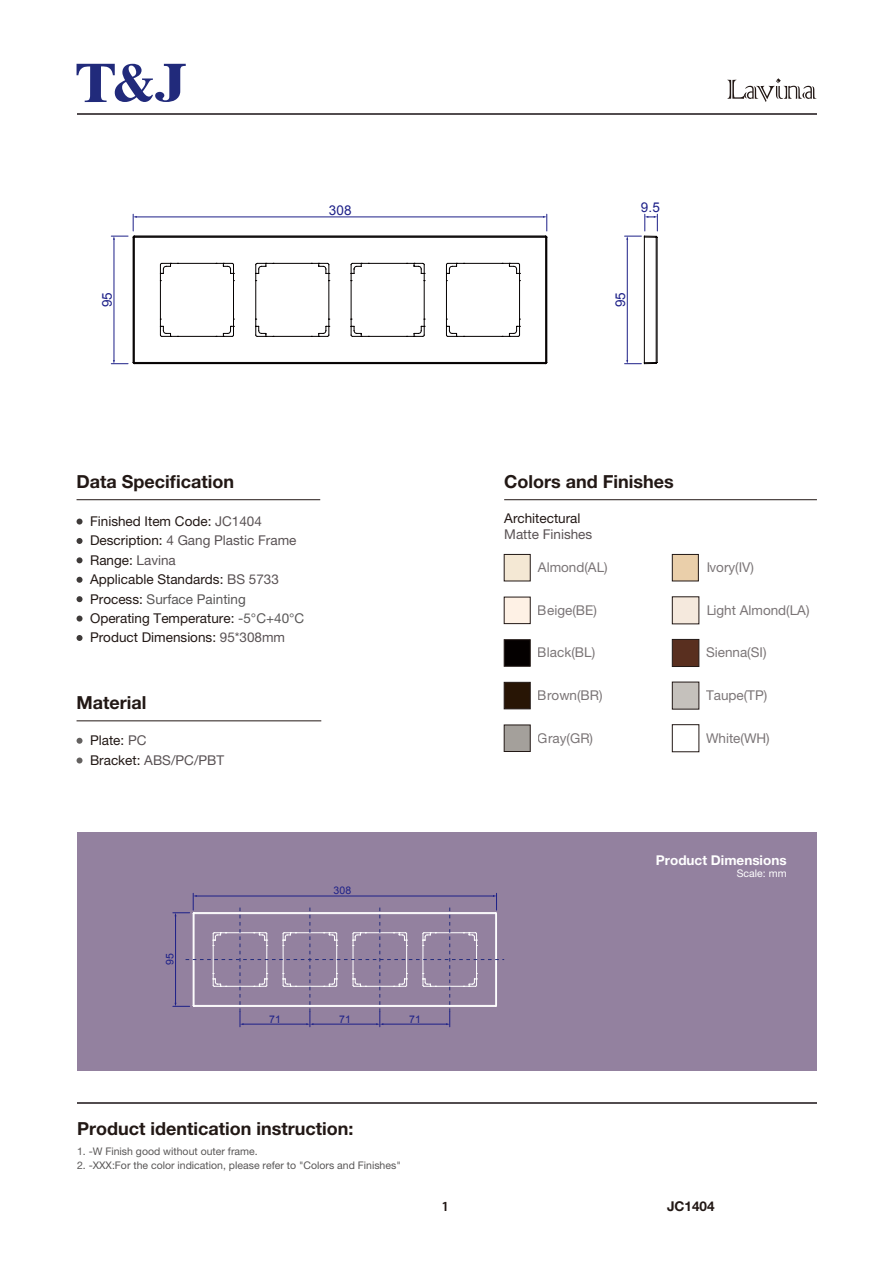
<style>
.page{position:relative;width:893px;height:1263px;background:#fff}
.page>*{position:absolute;margin:0;border:0;box-sizing:border-box;transform-origin:0 0}
.t1{font:700 18px "Helvetica Neue LT Pro";color:#221815}
.t2{font:13.5px/19.4px "Helvetica Neue LT Pro";color:#221815}
.t3{font:13.5px "Helvetica Neue LT Pro";color:#595254}
.t4{font:13.5px "Helvetica Neue LT Pro";color:#595757}
.t5{font:700 13.5px "Helvetica Neue LT Pro";color:#fff}
.t6{font:13.5px "Arial";letter-spacing:.015em;color:#1d2088}
.t7{font:700 13.5px "Helvetica Neue LT Pro";color:#221815}
.t8{font:700 12px "Adobe Gothic Std";color:#221815}
.t9{font:10.5px "Helvetica Neue LT Pro";color:#595757}
.t10{font:10.5px "Arial";letter-spacing:.015em;color:#1d2088}
.t11{font:10.5px "Helvetica Neue LT Pro";color:#fff}
.s1{color:#595254}
.s2{color:#595757}
.s3{color:#221815}
</style>
<div class="page">
<hr style="left:77px;top:1103px;width:740px;height:1px;background:#524c4f">
<div style="left:77px;top:832px;width:740px;height:238px;background:#93819f"></div>
<hr style="left:504px;top:499px;width:313px;height:1px;background:#221815">
<hr style="left:77px;top:499px;width:243px;height:1px;background:#221815">
<svg style="left:77px;top:518px;width:6px;height:6px"></svg>
<svg style="left:77px;top:538px;width:6px;height:6px"></svg>
<svg style="left:77px;top:557px;width:6px;height:6px"></svg>
<svg style="left:77px;top:577px;width:6px;height:6px"></svg>
<svg style="left:77px;top:596px;width:6px;height:6px"></svg>
<svg style="left:77px;top:615px;width:6px;height:6px"></svg>
<svg style="left:77px;top:635px;width:6px;height:6px"></svg>
<hr style="left:77px;top:720px;width:244px;height:1px;background:#221815">
<svg style="left:77px;top:738px;width:6px;height:6px"></svg>
<svg style="left:77px;top:757px;width:6px;height:6px"></svg>
<hr style="left:77px;top:113px;width:739px;height:2px;background:#524c4f">
<svg style="left:77px;top:64px;width:109px;height:38px"></svg>
<div style="left:672px;top:554px;width:26px;height:27px;background:#eacfaa;border:1px solid #221815"></div>
<div style="left:672px;top:639px;width:27px;height:28px;background:#592f1f;border:1px solid #221815"></div>
<div style="left:672px;top:682px;width:27px;height:27px;background:#c5c1bc"></div>
<div style="left:672px;top:724px;width:27px;height:28px;background:#fff;border:1px solid #221815"></div>
<div style="left:672px;top:597px;width:27px;height:27px;background:#f5e9dd"></div>
<div style="left:504px;top:554px;width:26px;height:27px;background:#f4e8d4"></div>
<div style="left:504px;top:597px;width:26px;height:27px;background:#fef1e5"></div>
<div style="left:504px;top:639px;width:26px;height:27px;background:#040000;border:1px solid #221815"></div>
<div style="left:504px;top:682px;width:26px;height:27px;background:#281505;border:1px solid #221815"></div>
<div style="left:504px;top:725px;width:26px;height:27px;background:#a4a09b;border:1px solid #221815"></div>
<svg style="left:727px;top:78px;width:89px;height:24px"></svg>
<hr style="left:136px;top:217px;width:408px;height:1px;background:#1d2088">
<hr style="left:114px;top:239px;width:1px;height:122px;background:#1d2088">
<hr style="left:627px;top:239px;width:1px;height:122px;background:#1d2088">
<hr style="left:134px;top:362px;width:412px;height:1px;background:#040000">
<hr style="left:134px;top:237px;width:1px;height:125px;background:#040000">
<hr style="left:545px;top:237px;width:1px;height:125px;background:#040000">
<hr style="left:134px;top:237px;width:412px;height:1px;background:#040000">
<hr style="left:178px;top:336px;width:38px;height:1px;background:#040000">
<hr style="left:273px;top:263px;width:38px;height:1px;background:#040000">
<hr style="left:160px;top:281px;width:1px;height:38px;background:#040000">
<hr style="left:273px;top:336px;width:38px;height:1px;background:#040000">
<hr style="left:519px;top:281px;width:1px;height:38px;background:#040000">
<hr style="left:424px;top:281px;width:1px;height:38px;background:#040000">
<hr style="left:329px;top:281px;width:1px;height:38px;background:#040000">
<hr style="left:178px;top:263px;width:38px;height:1px;background:#040000">
<hr style="left:351px;top:281px;width:1px;height:38px;background:#040000">
<hr style="left:446px;top:281px;width:1px;height:38px;background:#040000">
<hr style="left:233px;top:281px;width:1px;height:38px;background:#040000">
<hr style="left:464px;top:263px;width:38px;height:1px;background:#040000">
<hr style="left:464px;top:336px;width:38px;height:1px;background:#040000">
<hr style="left:368px;top:263px;width:39px;height:1px;background:#040000">
<hr style="left:255px;top:281px;width:1px;height:38px;background:#040000">
<hr style="left:368px;top:336px;width:39px;height:1px;background:#040000">
<hr style="left:133px;top:237px;width:1px;height:126px;background:#040000">
<svg style="left:111px;top:360px;width:24px;height:5px"></svg>
<hr style="left:546px;top:237px;width:1px;height:126px;background:#040000">
<svg style="left:543px;top:214px;width:5px;height:24px"></svg>
<hr style="left:134px;top:363px;width:412px;height:1px;background:#040000">
<hr style="left:134px;top:236px;width:412px;height:1px;background:#040000">
<svg style="left:111px;top:214px;width:26px;height:26px"></svg>
<svg style="left:407px;top:263px;width:18px;height:19px"></svg>
<svg style="left:351px;top:263px;width:17px;height:19px"></svg>
<svg style="left:216px;top:263px;width:18px;height:18px"></svg>
<svg style="left:446px;top:319px;width:19px;height:18px"></svg>
<svg style="left:502px;top:319px;width:19px;height:18px"></svg>
<svg style="left:160px;top:319px;width:19px;height:18px"></svg>
<svg style="left:216px;top:319px;width:18px;height:18px"></svg>
<svg style="left:160px;top:263px;width:18px;height:19px"></svg>
<svg style="left:255px;top:319px;width:19px;height:18px"></svg>
<svg style="left:502px;top:263px;width:19px;height:19px"></svg>
<svg style="left:255px;top:263px;width:18px;height:19px"></svg>
<svg style="left:351px;top:319px;width:18px;height:18px"></svg>
<svg style="left:311px;top:263px;width:19px;height:19px"></svg>
<svg style="left:407px;top:319px;width:18px;height:18px"></svg>
<svg style="left:446px;top:263px;width:18px;height:19px"></svg>
<svg style="left:311px;top:319px;width:19px;height:18px"></svg>
<svg style="left:173px;top:893px;width:331px;height:134px"></svg>
<hr style="left:656px;top:237px;width:1px;height:125px;background:#040000">
<hr style="left:644px;top:237px;width:1px;height:126px;background:#040000">
<hr style="left:657px;top:237px;width:1px;height:125px;background:#040000">
<svg style="left:625px;top:360px;width:33px;height:5px"></svg>
<svg style="left:625px;top:214px;width:33px;height:26px"></svg>
<p class="t6" style="left:329px;top:201px;width:24px">308</p>
<p class="t6" style="left:641px;top:198px;width:21px">9.5</p>
<p class="t6" style="left:98px;top:307px;width:17px;rotate:-90deg">95</p>
<p class="t6" style="left:612px;top:307px;width:17px;rotate:-90deg">95</p>
<h1 class="t1" style="left:77px;top:470px;width:159px">Data Specification</h1>
<p class="t2" style="left:90px;top:511px;width:208px">Finished Item Code: <span class="s1">JC1404<br></span>Description: <span class="s1">4 Gang Plastic Frame</span></p>
<p class="t2" style="left:90px;top:550px;width:87px">Range: <span class="s1">Lavina</span></p>
<p class="t2" style="left:90px;top:569px;width:190px">Applicable Standards: <span class="s1">BS 5733</span></p>
<p class="t2" style="left:90px;top:608px;width:216px">Operating Temperature: <span class="s2">-5°C+40°C</span></p>
<p class="t4" style="left:90px;top:590px;width:157px"><span class="s3">Process:</span> Surface Painting</p>
<p class="t2" style="left:90px;top:627px;width:197px">Product Dimensions: <span class="s1">95*308mm</span></p>
<h1 class="t1" style="left:77px;top:691px;width:71px">Material</h1>
<p class="t2" style="left:90px;top:730px;width:136px;line-height:19.8px">Plate: <span class="s1">PC<br></span>Bracket: <span class="s1">ABS/PC/PBT</span></p>
<p class="t10" style="left:163px;top:965px;width:13px;rotate:-90deg">95</p>
<p class="t10" style="left:334px;top:883px;width:19px">308</p>
<p class="t10" style="left:269px;top:1012px;width:13px">71</p>
<p class="t10" style="left:339px;top:1012px;width:13px">71</p>
<p class="t10" style="left:409px;top:1012px;width:13px">71</p>
<h1 class="t1" style="left:504px;top:470px;width:171px">Colors and Finishes</h1>
<p class="t2" style="left:504px;top:508px;width:78px">Architectural</p>
<p class="t3" style="left:504px;top:526px;width:90px">Matte Finishes</p>
<p class="t3" style="left:538px;top:559px;width:71px">Almond(AL)</p>
<p class="t3" style="left:706px;top:559px;width:49px">Ivory(IV)</p>
<p class="t3" style="left:538px;top:601px;width:60px">Beige(BE)</p>
<p class="t3" style="left:538px;top:644px;width:59px">Black(BL)</p>
<p class="t3" style="left:538px;top:687px;width:66px">Brown(BR)</p>
<p class="t3" style="left:538px;top:729px;width:57px">Gray(GR)</p>
<p class="t3" style="left:706px;top:601px;width:105px">Light Almond(LA)</p>
<p class="t3" style="left:706px;top:644px;width:62px">Sienna(SI)</p>
<p class="t3" style="left:706px;top:687px;width:63px">Taupe(TP)</p>
<p class="t3" style="left:706px;top:729px;width:65px">White(WH)</p>
<p class="t5" style="left:656px;top:851px;width:132px">Product Dimensions</p>
<p class="t11" style="left:737px;top:867px;width:51px">Scale: mm</p>
<h1 class="t1" style="left:77px;top:1117px;width:278px">Product identication instruction:</h1>
<p class="t9" style="left:77px;top:1144px;width:182px">1. -W Finish good without outer frame.</p>
<p class="t9" style="left:77px;top:1159px;width:325px">2. -XXX:For the color indication, please refer to "Colors and Finishes"</p>
<p class="t8" style="left:442px;top:1199px;width:8px">1</p>
<p class="t7" style="left:667px;top:1198px;width:49px">JC1404</p>
</div>
